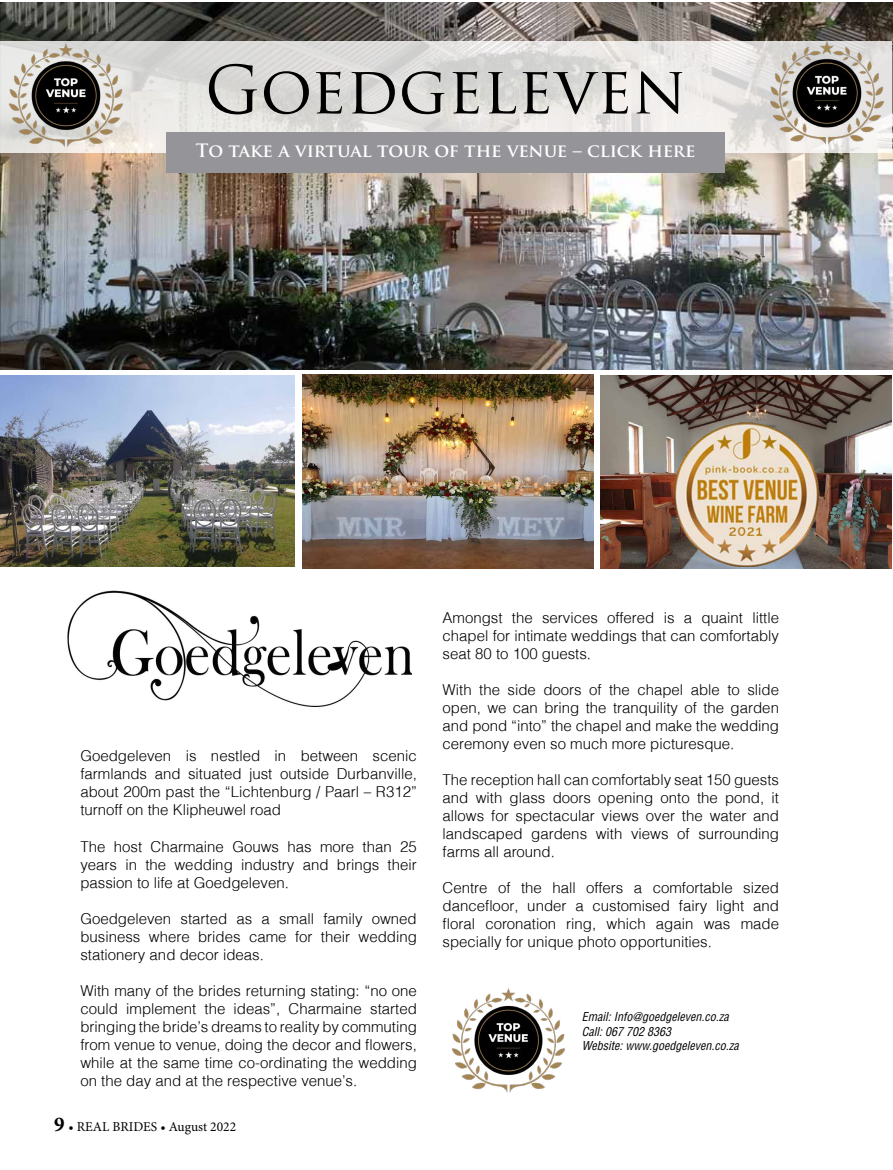
<style>
.page{position:relative;width:893px;height:1170px;background:#fff}
.page>*{position:absolute;margin:0;border:0;box-sizing:border-box;transform-origin:0 0}
.t1{font:64.5px "Trajan Pro";color:#000}
.t2{font:700 18px "Trajan Pro";color:#fff}
.t3{font:300 15px/18px "Helv";color:#000;text-align:justify}
.t4{font:13.5px "Minion Pro";color:#000}
.t5{font:italic condensed 12px/14.4px "Helvetica LT Std";color:#000}
.s1{font-weight:700;font-size:21px}
</style>
<div class="page">
<img style="left:1px;top:375px;width:294px;height:191px">
<img style="left:601px;top:375px;width:290px;height:193px">
<img style="left:67px;top:590px;width:345px;height:117px">
<img style="left:0;top:2px;width:892px;height:368px">
<svg style="left:0;top:41px;width:891px;height:112px"></svg>
<div style="left:167px;top:133px;width:558px;height:40px;background:#949499"></div>
<img style="left:452px;top:988px;width:113px;height:104px">
<img style="left:303px;top:375px;width:290px;height:193px">
<img style="left:3px;top:41px;width:125px;height:109px">
<img style="left:765px;top:41px;width:124px;height:109px">
<img style="left:672px;top:420px;width:148px;height:148px">
<h1 class="t1" style="left:205px;top:49px;width:483px">GOEDGELEVEN</h1>
<p class="t2" style="left:196px;top:139px;width:501px">To take a virtual tour of the venue – click here</p>
<p class="t3" style="left:80px;top:746px;width:338px">Goedgeleven is nestled in between scenic farmlands and situated just outside Durbanville, about 200m past the “Lichtenburg / Paarl – R312” turnoff on the Klipheuwel road</p>
<p class="t3" style="left:80px;top:836px;width:338px">The host Charmaine Gouws has more than 25 years in the wedding industry and brings their passion to life at Goedgeleven.</p>
<p class="t3" style="left:80px;top:908px;width:338px">Goedgeleven started as a small family owned business where brides came for their wedding stationery and decor ideas.</p>
<p class="t3" style="left:80px;top:980px;width:338px">With many of the brides returning stating: “no one could implement the ideas”, Charmaine started bringing the bride’s dreams to reality by commuting from venue to venue, doing the decor and flowers, while at the same time co-ordinating the wedding on the day and at the respective venue’s.</p>
<p class="t4" style="left:54px;top:1117px;width:184px"><span class="s1">9</span> • REAL BRIDES • August 2022</p>
<p class="t3" style="left:443px;top:608px;width:338px">Amongst the services offered is a quaint little chapel for intimate weddings that can comfortably seat 80 to 100 guests.</p>
<p class="t3" style="left:443px;top:680px;width:338px">With the side doors of the chapel able to slide open, we can bring the tranquility of the garden and pond “into” the chapel and make the wedding ceremony even so much more picturesque.</p>
<p class="t3" style="left:443px;top:770px;width:338px">The reception hall can comfortably seat 150 guests and with glass doors opening onto the pond, it allows for spectacular views over the water and landscaped gardens with views of surrounding farms all around.</p>
<p class="t3" style="left:443px;top:878px;width:338px">Centre of the hall offers a comfortable sized dancefloor, under a customised fairy light and floral coronation ring, which again was made specially for unique photo opportunities.</p>
<p class="t5" style="left:582px;top:1009px;width:158px">Email: Info@goedgeleven.co.za<br>Call: 067 702 8363<br>Website: www.goedgeleven.co.za</p>
</div>
